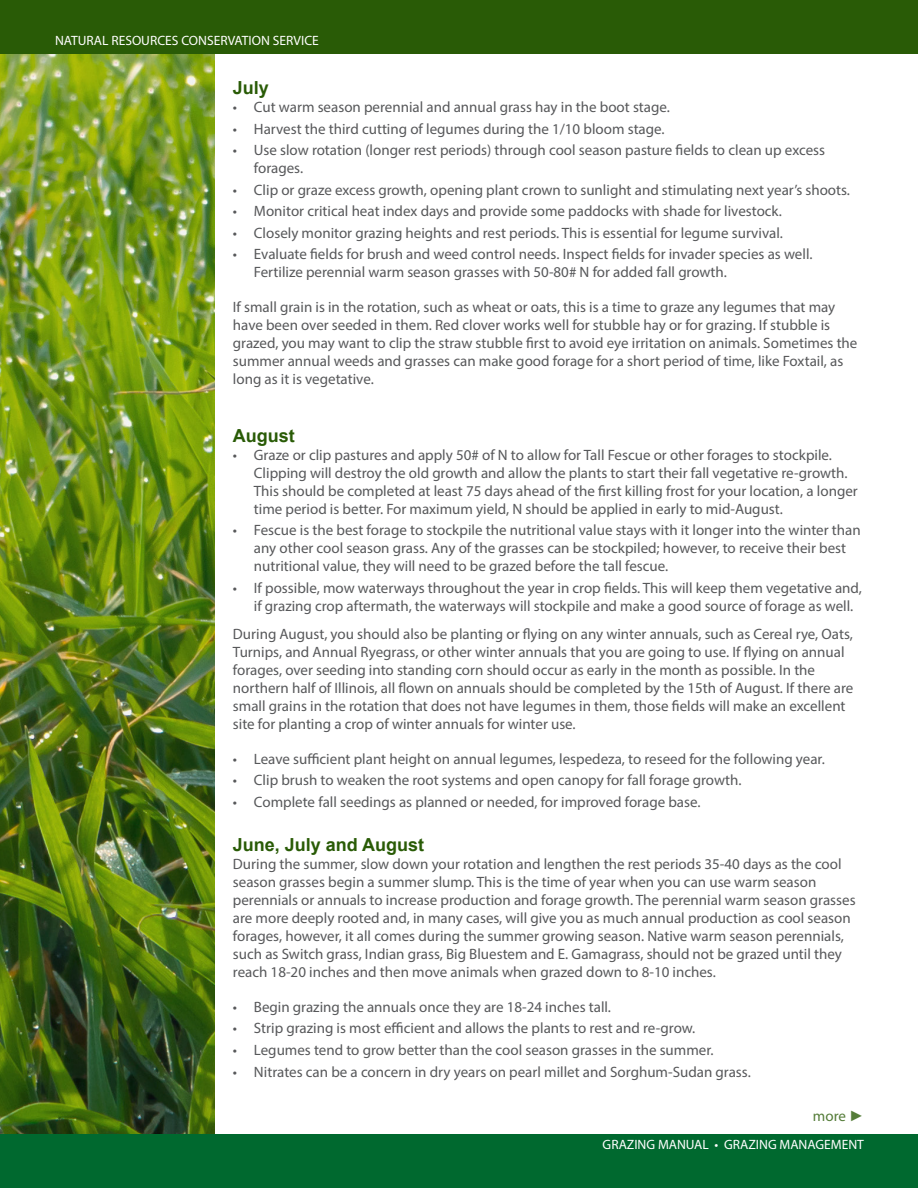
<style>
.page{position:relative;width:918px;height:1188px;background:#fff}
.page>*{position:absolute;margin:0;border:0;box-sizing:border-box;transform-origin:0 0}
.t1{font:700 18px "Arial";color:#295b06}
.BulletedNUM-TXT-TIGH{font:15px/18px "Myriad Pro";color:#57585a}
.Body_Text{font:15px/18px "Myriad Pro";color:#57585a}
.t2{font:15px "Myriad Pro";color:#547c38}
.t3{font:13.5px "Myriad Pro";color:#fff}
.s1{font-family:"Arial"}
</style>
<div class="page">
<div style="left:0;top:1134px;width:918px;height:54px;background:#00692f"></div>
<img style="left:0;top:54px;width:215px;height:1080px">
<div style="left:0;top:0;width:918px;height:54px;background:#295b06"></div>
<p class="t3" style="left:55px;top:32px;width:265px">NATURAL RESOURCES CONSERVATION SERVICE</p>
<p class="t1" style="left:233px;top:75px;width:38px">July</p>
<p class="BulletedNUM-TXT-TIGH" style="left:233px;top:98px;width:439px">• Cut warm season perennial and annual grass hay in the boot stage.</p>
<p class="BulletedNUM-TXT-TIGH" style="left:233px;top:119px;width:433px">• Harvest the third cutting of legumes during the 1/10 bloom stage.</p>
<p class="BulletedNUM-TXT-TIGH" style="left:254px;top:141px;width:573px;text-indent:-21px">• Use slow rotation (longer rest periods) through cool season pasture fields to clean up excess forages.</p>
<p class="BulletedNUM-TXT-TIGH" style="left:233px;top:180px;width:619px">• Clip or graze excess growth, opening plant crown to sunlight and stimulating next year’s shoots.</p>
<p class="BulletedNUM-TXT-TIGH" style="left:233px;top:202px;width:551px">• Monitor critical heat index days and provide some paddocks with shade for livestock.</p>
<p class="BulletedNUM-TXT-TIGH" style="left:233px;top:223px;width:551px">• Closely monitor grazing heights and rest periods. This is essential for legume survival.</p>
<p class="BulletedNUM-TXT-TIGH" style="left:254px;top:245px;width:560px;text-indent:-21px">• Evaluate fields for brush and weed control needs. Inspect fields for invader species as well.<br>Fertilize perennial warm season grasses with 50-80# N for added fall growth.</p>
<p class="Body_Text" style="left:233px;top:298px;width:626px">If small grain is in the rotation, such as wheat or oats, this is a time to graze any legumes that may have been over seeded in them. Red clover works well for stubble hay or for grazing. If stubble is grazed, you may want to clip the straw stubble first to avoid eye irritation on animals. Sometimes the summer annual weeds and grasses can make good forage for a short period of time, like Foxtail, as long as it is vegetative.</p>
<p class="t1" style="left:233px;top:423px;width:63px">August</p>
<p class="BulletedNUM-TXT-TIGH" style="left:254px;top:446px;width:605px;text-indent:-21px">• Graze or clip pastures and apply 50# of N to allow for Tall Fescue or other forages to stockpile.<br>Clipping will destroy the old growth and allow the plants to start their fall vegetative re-growth.<br>This should be completed at least 75 days ahead of the first killing frost for your location, a longer time period is better. For maximum yield, N should be applied in early to mid-August.</p>
<p class="BulletedNUM-TXT-TIGH" style="left:254px;top:521px;width:608px;text-indent:-21px">• Fescue is the best forage to stockpile the nutritional value stays with it longer into the winter than any other cool season grass. Any of the grasses can be stockpiled; however, to receive their best nutritional value, they will need to be grazed before the tall fescue.</p>
<p class="BulletedNUM-TXT-TIGH" style="left:254px;top:579px;width:610px;text-indent:-21px">• If possible, mow waterways throughout the year in crop fields. This will keep them vegetative and, if grazing crop aftermath, the waterways will stockpile and make a good source of forage as well.</p>
<p class="Body_Text" style="left:233px;top:625px;width:622px">During August, you should also be planting or flying on any winter annuals, such as Cereal rye, Oats, Turnips, and Annual Ryegrass, or other winter annuals that you are going to use. If flying on annual forages, over seeding into standing corn should occur as early in the month as possible. In the northern half of Illinois, all flown on annuals should be completed by the 15th of August. If there are small grains in the rotation that does not have legumes in them, those fields will make an excellent site for planting a crop of winter annuals for winter use.</p>
<p class="BulletedNUM-TXT-TIGH" style="left:233px;top:749px;width:593px">• Leave sufficient plant height on annual legumes, lespedeza, to reseed for the following year.</p>
<p class="BulletedNUM-TXT-TIGH" style="left:233px;top:771px;width:510px">• Clip brush to weaken the root systems and open canopy for fall forage growth.</p>
<p class="BulletedNUM-TXT-TIGH" style="left:233px;top:792px;width:469px">• Complete fall seedings as planned or needed, for improved forage base.</p>
<p class="t1" style="left:233px;top:832px;width:193px">June, July and August</p>
<p class="Body_Text" style="left:233px;top:855px;width:624px">During the summer, slow down your rotation and lengthen the rest periods 35-40 days as the cool season grasses begin a summer slump. This is the time of year when you can use warm season perennials or annuals to increase production and forage growth. The perennial warm season grasses are more deeply rooted and, in many cases, will give you as much annual production as cool season forages, however, it all comes during the summer growing season. Native warm season perennials, such as Switch grass, Indian grass, Big Bluestem and E. Gamagrass, should not be grazed until they reach 18-20 inches and then move animals when grazed down to 8-10 inches.</p>
<p class="BulletedNUM-TXT-TIGH" style="left:233px;top:998px;width:380px">• Begin grazing the annuals once they are 18-24 inches tall.</p>
<p class="BulletedNUM-TXT-TIGH" style="left:233px;top:1019px;width:464px">• Strip grazing is most efficient and allows the plants to rest and re-grow.</p>
<p class="BulletedNUM-TXT-TIGH" style="left:233px;top:1041px;width:482px">• Legumes tend to grow better than the cool season grasses in the summer.</p>
<p class="BulletedNUM-TXT-TIGH" style="left:233px;top:1062px;width:519px">• Nitrates can be a concern in dry years on pearl millet and Sorghum-Sudan grass.</p>
<p class="t2" style="left:813px;top:1107px;width:53px">more <span class="s1">►</span></p>
<p class="t3" style="left:603px;top:1136px;width:263px">GRAZING MANUAL • GRAZING MANAGEMENT</p>
</div>
